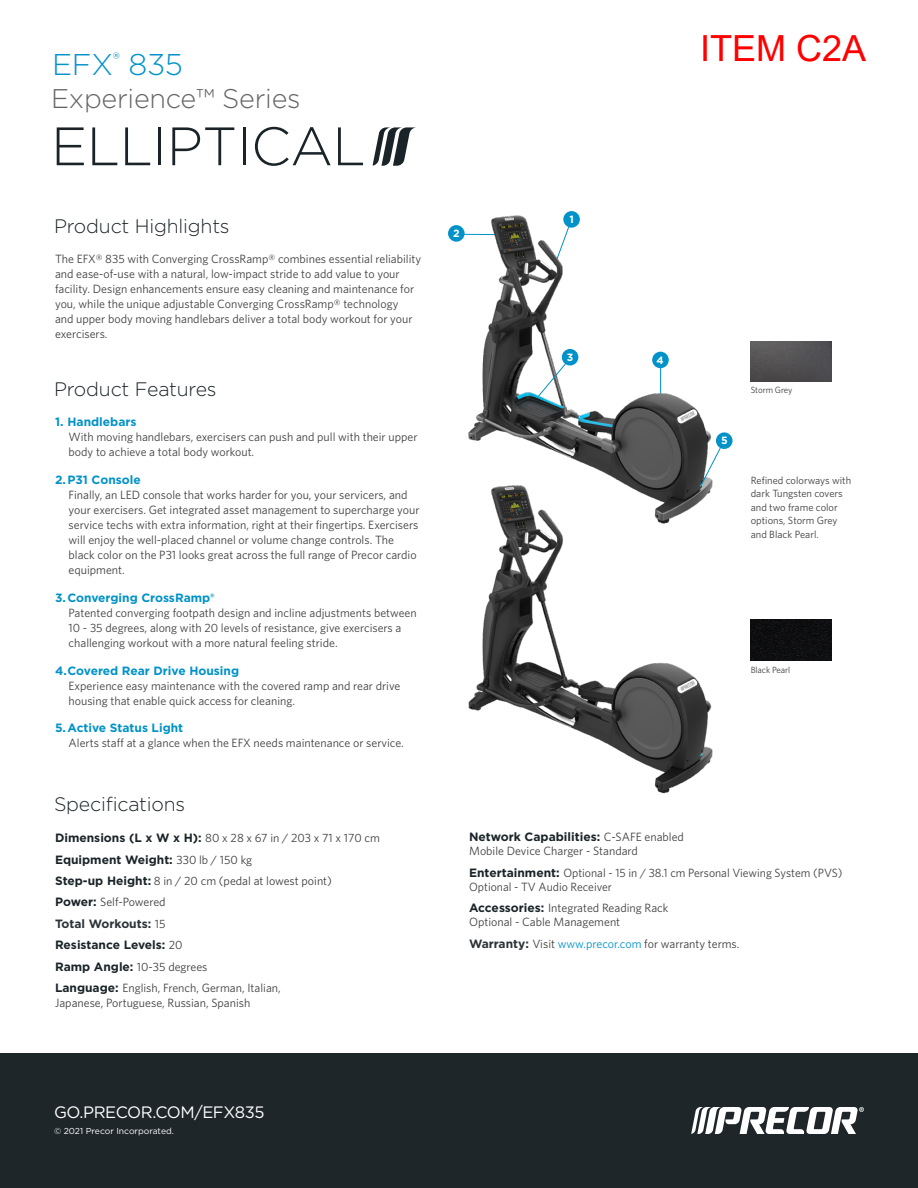
<style>
.page{position:relative;width:918px;height:1188px;background:#fff}
.page>*{position:absolute;margin:0;border:0;box-sizing:border-box;transform-origin:0 0}
.t1{font:300 54px "Gotham";letter-spacing:-.01em;color:#1a2428}
.t2{font:36px "Arial";color:#f00}
.t3{font:300 30px "Gotham";letter-spacing:-.01em;color:#0092c8}
.t4{font:300 27px "Gotham";letter-spacing:-.01em;color:#676464}
.t5{font:300 19.5px "Gotham";letter-spacing:-.01em;color:#1a2428}
.t6{font:16.5px "Gotham";letter-spacing:-.025em;color:#fff}
.t7{font:12px/15px "Whitney";color:#414042}
.t8{font:12px "Whitney";color:#3e3e3f}
.t9{font:700 12px "Gotham";color:#1a2428}
.t10{font:700 12px "Gotham";color:#2c3236}
.t11{font:10.5px/13.5px "Whitney";color:#413f41}
.t12{font:700 10.5px "Gotham";color:#fff}
.t13{font:9px "Whitney";letter-spacing:-.01em;color:#413f41}
.t14{font:8.7px "Gotham";color:#fff}
.s1{font-family:"Gotham";font-weight:700;color:#0092c8}
.s2{font-family:"Gotham";font-weight:700;color:#1a2428}
.s3{font-family:"Whitney";font-weight:400;color:#3e3e3f}
.s4{font-family:"Gotham";font-weight:700;color:#2c3236}
.s5{color:#0092c8}
</style>
<div class="page">
<div style="left:0;top:1053px;width:918px;height:135px;background:#1e262a"></div>
<svg style="left:691px;top:1107px;width:173px;height:27px"></svg>
<svg style="left:373px;top:127px;width:43px;height:39px"></svg>
<img style="left:468px;top:526px;width:245px;height:268px">
<img style="left:751px;top:341px;width:81px;height:41px">
<img style="left:751px;top:620px;width:81px;height:40px">
<img style="left:448px;top:211px;width:274px;height:315px">
<svg style="left:700px;top:439px;width:22px;height:47px"></svg>
<div style="left:716px;top:432px;width:17px;height:17px;background:#0092c8;border-radius:50%"></div>
<svg style="left:537px;top:357px;width:34px;height:40px"></svg>
<div style="left:562px;top:349px;width:16px;height:16px;background:#0092c8;border-radius:50%"></div>
<p class="t3" style="left:52px;top:45px;width:132px">EFX<sup>®</sup> 835</p>
<p class="t4" style="left:51px;top:81px;width:251px">Experience™ Series</p>
<p class="t1" style="left:51px;top:112px;width:316px">ELLIPTICAL</p>
<p class="t5" style="left:54px;top:214px;width:177px">Product Highlights</p>
<p class="t7" style="left:55px;top:251px;width:368px">The EFX® 835 with Converging CrossRamp® combines essential reliability and ease-of-use with a natural, low-impact stride to add value to your facility. Design enhancements ensure easy cleaning and maintenance for you, while the unique adjustable Converging CrossRamp® technology<br>and upper body moving handlebars deliver a total body workout for your exercisers.</p>
<p class="t5" style="left:54px;top:377px;width:164px">Product Features</p>
<p class="t7" style="left:69px;top:414px;width:350px;text-indent:-14px"><span class="s1">1. Handlebars<br></span>With moving handlebars, exercisers can push and pull with their upper body to achieve a total body workout.</p>
<p class="t7" style="left:69px;top:472px;width:352px;text-indent:-14px"><span class="s1">2.P31 Console<br></span>Finally, an LED console that works harder for you, your servicers, and your exercisers. Get integrated asset management to supercharge your service techs with extra information, right at their fingertips. Exercisers will enjoy the well-placed channel or volume change controls. The black color on the P31 looks great across the full range of Precor cardio equipment.</p>
<p class="t7" style="left:69px;top:590px;width:350px;text-indent:-14px"><span class="s1">3.Converging CrossRamp®<br></span>Patented converging footpath design and incline adjustments between 10 - 35 degrees, along with 20 levels of resistance, give exercisers a challenging workout with a more natural feeling stride.</p>
<p class="t7" style="left:69px;top:663px;width:333px;text-indent:-14px"><span class="s1">4.Covered Rear Drive Housing<br></span>Experience easy maintenance with the covered ramp and rear drive housing that enable quick access for cleaning.</p>
<p class="t7" style="left:69px;top:721px;width:337px;text-indent:-14px"><span class="s1">5.Active Status Light<br></span>Alerts staff at a glance when the EFX needs maintenance or service.</p>
<p class="t5" style="left:54px;top:791px;width:133px">Specifications</p>
<p class="t8" style="left:55px;top:830px;width:326px"><span class="s2">Dimensions (L x W x H):</span> 80 x 28 x 67 in / 203 x 71 x 170 cm</p>
<p class="t9" style="left:55px;top:851px;width:199px">Equipment Weight: <span class="s3">330 lb / 150 kg</span></p>
<p class="t8" style="left:55px;top:873px;width:278px"><span class="s2">Step-up Height:</span> 8 in / 20 cm (pedal at lowest point)</p>
<p class="t8" style="left:55px;top:894px;width:112px"><span class="s2">Power:</span> Self-Powered</p>
<p class="t10" style="left:55px;top:915px;width:112px">Total Workouts: <span class="s3">15</span></p>
<p class="t9" style="left:55px;top:937px;width:129px">Resistance Levels: <span class="s3">20</span></p>
<p class="t8" style="left:55px;top:959px;width:154px"><span class="s2">Ramp Angle:</span> 10-35 degrees</p>
<p class="t7" style="left:55px;top:981px;width:227px;line-height:14.4px"><span class="s2">Language:</span> English, French, German, Italian,<br>Japanese, Portuguese, Russian, Spanish</p>
<p class="t12" style="left:453px;top:226px;width:8px">2</p>
<p class="t12" style="left:570px;top:212px;width:6px">1</p>
<p class="t12" style="left:567px;top:350px;width:8px">3</p>
<h2 class="t2" style="left:700px;top:24px;width:168px">ITEM C2A</h2>
<p class="t12" style="left:657px;top:353px;width:9px">4</p>
<p class="t12" style="left:721px;top:434px;width:8px">5</p>
<p class="t13" style="left:751px;top:384px;width:43px">Storm Grey</p>
<p class="t11" style="left:751px;top:473px;width:102px">Refined colorways with dark Tungsten covers and two frame color options, Storm Grey and Black Pearl.</p>
<p class="t13" style="left:751px;top:664px;width:41px">Black Pearl</p>
<p class="t7" style="left:469px;top:829px;width:216px;line-height:14.4px"><span class="s2">Network Capabilities:</span> C-SAFE enabled<br>Mobile Device Charger - Standard</p>
<p class="t7" style="left:469px;top:865px;width:375px;line-height:14.4px"><span class="s2">Entertainment:</span> Optional - 15 in / 38.1 cm Personal Viewing System (PVS)<br>Optional - TV Audio Receiver</p>
<p class="t7" style="left:469px;top:900px;width:201px;line-height:14.4px"><span class="s2">Accessories:</span> Integrated Reading Rack<br>Optional - Cable Management</p>
<p class="t8" style="left:469px;top:936px;width:272px"><span class="s4">Warranty:</span> Visit <span class="s5">www.precor.com</span> for warranty terms.</p>
<p class="t6" style="left:54px;top:1102px;width:212px">GO.PRECOR.COM/EFX835</p>
<p class="t14" style="left:54px;top:1125px;width:121px">© 2021 Precor Incorporated.</p>
</div>
